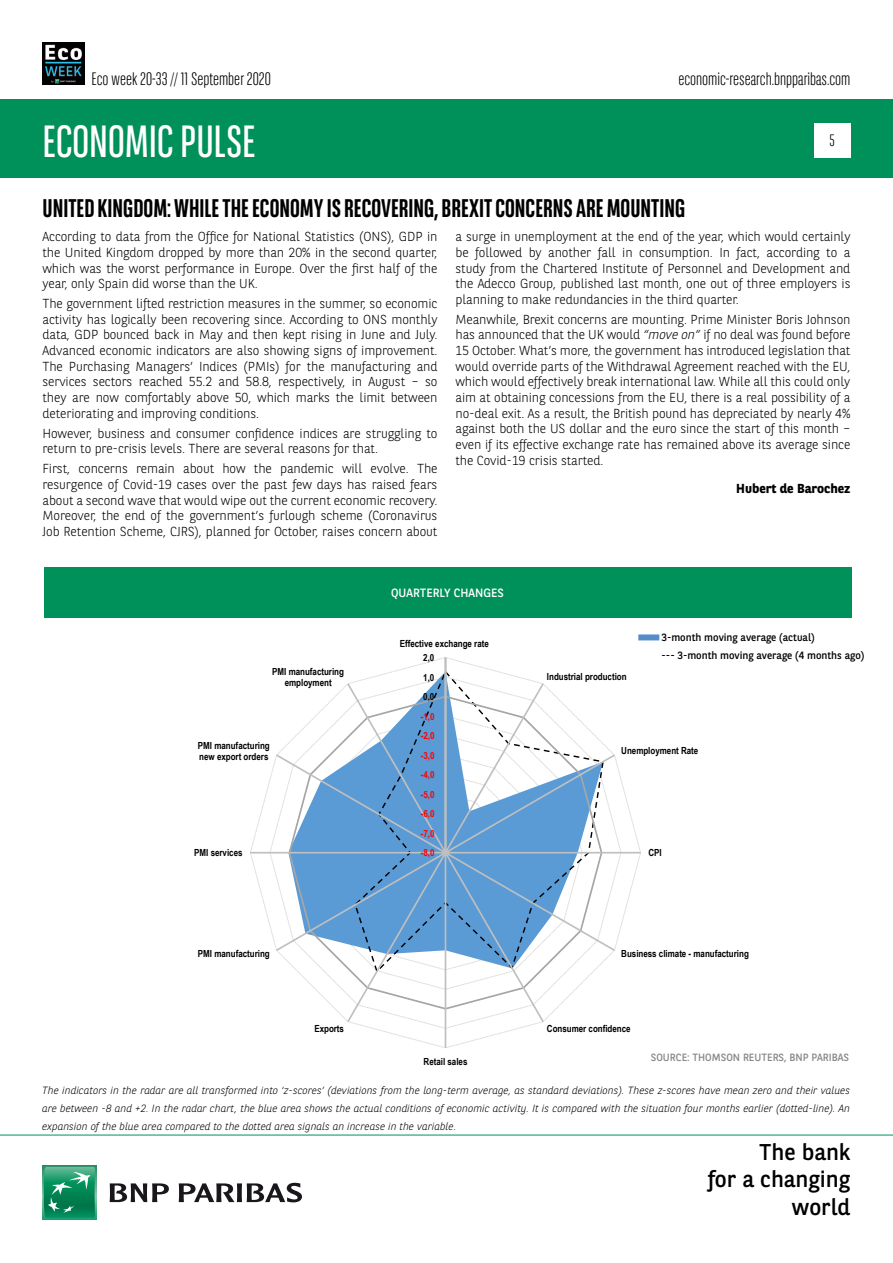
<style>
.page{position:relative;width:893px;height:1263px;background:#fff}
.page>*{position:absolute;margin:0;border:0;box-sizing:border-box;transform-origin:0 0}
.t1{font:45px "BNPP Sans Condensed";color:#fff}
.t2{font:700 25.5px "BNPP Sans Condensed";color:#000}
.t3{font:22.8px/27.3px "BNPP Sans";color:#000;text-align:right}
.t4{font:300 18px "BNPP Sans Condensed";color:#000}
.t5{font:300 16.5px "BNPP Sans Condensed";color:#000}
.t6{font:300 13.05px/15.6px "BNPP Sans";letter-spacing:-.01em;color:#000;text-align:justify}
.t7{font:700 13.05px "BNPP Sans";color:#000}
.t8{font:12px "BNPP Sans";color:#fff}
.t9{font:italic 300 10.5px/18px "BNPP Sans";color:#000;text-align:justify}
.t10{font:10.5px/18px "BNPP Sans";color:#000}
.t11{font:10.5px "BNPP Sans";color:#878787}
.t12{font:700 9.75px/11.1px "Arial Narrow";color:#000}
.t13{font:700 9.75px "Arial Narrow";color:#f00}
.s1{font-style:italic}
.s2{font-style:normal}
</style>
<div class="page">
<div style="left:1px;top:99px;width:892px;height:78px;background:#00915b"></div>
<svg style="left:43px;top:1166px;width:53px;height:53px"></svg>
<svg style="left:44px;top:1167px;width:51px;height:51px;background:#26996e"></svg>
<svg style="left:110px;top:1183px;width:59px;height:19px"></svg>
<svg style="left:179px;top:1183px;width:123px;height:19px"></svg>
<hr style="left:0;top:1135px;width:893px;height:1px;background:#00915b">
<div style="left:814px;top:123px;width:36px;height:34px;background:#fff"></div>
<img style="left:43px;top:43px;width:42px;height:42px">
<svg style="left:250px;top:657px;width:391px;height:391px"></svg>
<div style="left:44px;top:568px;width:807px;height:50px;background:#00915b"></div>
<div style="left:638px;top:634px;width:21px;height:6px;background:#568cc9"></div>
<h3 class="t4" style="left:91px;top:67px;width:181px">Eco week 20-33 // 11 September 2020</h3>
<h1 class="t1" style="left:43px;top:113px;width:215px">ECONOMIC PULSE</h1>
<h3 class="t4" style="left:678px;top:67px;width:174px">economic-research.bnpparibas.com</h3>
<p class="t5" style="left:829px;top:130px;width:7px">5</p>
<h2 class="t2" style="left:43px;top:193px;width:644px">UNITED KINGDOM: WHILE THE ECONOMY IS RECOVERING, BREXIT CONCERNS ARE MOUNTING</h2>
<p class="t6" style="left:43px;top:228px;width:396px">According to data from the Office for National Statistics (ONS), GDP in the United Kingdom dropped by more than 20% in the second quarter, which was the worst performance in Europe. Over the first half of the year, only Spain did worse than the UK.</p>
<p class="t6" style="left:43px;top:295px;width:396px">The government lifted restriction measures in the summer, so economic activity has logically been recovering since. According to ONS monthly data, GDP bounced back in May and then kept rising in June and July.<br>Advanced economic indicators are also showing signs of improvement.<br>The Purchasing Managers’ Indices (PMIs) for the manufacturing and services sectors reached 55.2 and 58.8, respectively, in August – so they are now comfortably above 50, which marks the limit between deteriorating and improving conditions.</p>
<p class="t6" style="left:43px;top:425px;width:396px">However, business and consumer confidence indices are struggling to return to pre-crisis levels. There are several reasons for that.</p>
<p class="t6" style="left:43px;top:460px;width:396px">First, concerns remain about how the pandemic will evolve. The resurgence of Covid-19 cases over the past few days has raised fears about a second wave that would wipe out the current economic recovery.<br>Moreover, the end of the government’s furlough scheme (Coronavirus Job Retention Scheme, CJRS), planned for October, raises concern about</p>
<p class="t6" style="left:455px;top:228px;width:396px">a surge in unemployment at the end of the year, which would certainly be followed by another fall in consumption. In fact, according to a study from the Chartered Institute of Personnel and Development and the Adecco Group, published last month, one out of three employers is planning to make redundancies in the third quarter.</p>
<p class="t6" style="left:455px;top:311px;width:396px">Meanwhile, Brexit concerns are mounting. Prime Minister Boris Johnson has announced that the UK would <span class="s1">“move on”</span> if no deal was found before 15 October. What’s more, the government has introduced legislation that would override parts of the Withdrawal Agreement reached with the EU, which would effectively break international law. While all this could only aim at obtaining concessions from the EU, there is a real possibility of a no-deal exit. As a result, the British pound has depreciated by nearly 4% against both the US dollar and the euro since the start of this month – even if its effective exchange rate has remained above its average since the Covid-19 crisis started.</p>
<p class="t7" style="left:736px;top:480px;width:116px">Hubert de Barochez</p>
<p class="t8" style="left:391px;top:585px;width:114px">QUARTERLY CHANGES</p>
<p class="t12" style="left:400px;top:638px;width:91px">Effective exchange rate</p>
<p class="t12" style="left:423px;top:652px;width:13px">2,0</p>
<p class="t10" style="left:662px;top:628px;width:204px">3-month moving average (actual)<br>--- 3-month moving average (4 months ago)</p>
<p class="t12" style="left:272px;top:665px;width:73px;text-align:center">PMI manufacturing employment</p>
<p class="t12" style="left:423px;top:671px;width:13px">1,0</p>
<p class="t12" style="left:547px;top:671px;width:81px">Industrial production</p>
<p class="t12" style="left:423px;top:691px;width:13px">0,0</p>
<p class="t13" style="left:421px;top:709px;width:15px">-1,0</p>
<p class="t12" style="left:198px;top:739px;width:73px">PMI manufacturing new export orders</p>
<p class="t13" style="left:421px;top:728px;width:15px">-2,0</p>
<p class="t13" style="left:421px;top:748px;width:15px">-3,0</p>
<p class="t12" style="left:621px;top:745px;width:79px">Unemployment Rate</p>
<p class="t13" style="left:421px;top:767px;width:15px">-4,0</p>
<p class="t13" style="left:421px;top:787px;width:15px">-5,0</p>
<p class="t13" style="left:421px;top:806px;width:15px">-6,0</p>
<p class="t13" style="left:421px;top:826px;width:15px">-7,0</p>
<p class="t12" style="left:194px;top:846px;width:50px">PMI services</p>
<p class="t13" style="left:421px;top:845px;width:15px">-8,0</p>
<p class="t12" style="left:648px;top:846px;width:15px">CPI</p>
<p class="t12" style="left:198px;top:948px;width:73px">PMI manufacturing</p>
<p class="t12" style="left:621px;top:948px;width:129px">Business climate - manufacturing</p>
<p class="t12" style="left:314px;top:1022px;width:31px">Exports</p>
<p class="t12" style="left:547px;top:1022px;width:85px">Consumer confidence</p>
<p class="t12" style="left:424px;top:1055px;width:45px">Retail sales</p>
<p class="t11" style="left:651px;top:1050px;width:200px">SOURCE: THOMSON REUTERS, BNP PARIBAS</p>
<p class="t9" style="left:42px;top:1081px;width:809px">The indicators in the radar are all transformed into ‘z-scores’ (deviations from the long-term average, as standard deviations). These z-scores have mean zero and their values are between -8 and +2. In the radar chart, the blue area shows the actual conditions of economic activity. It is compared with the situation four months earlier (dotted-line). An expansion of the blue area compared to the dotted area signals an increase in the variable<span class="s2">.</span></p>
<h3 class="t3" style="left:708px;top:1137px;width:144px">The bank<br>for a changing world</h3>
</div>
